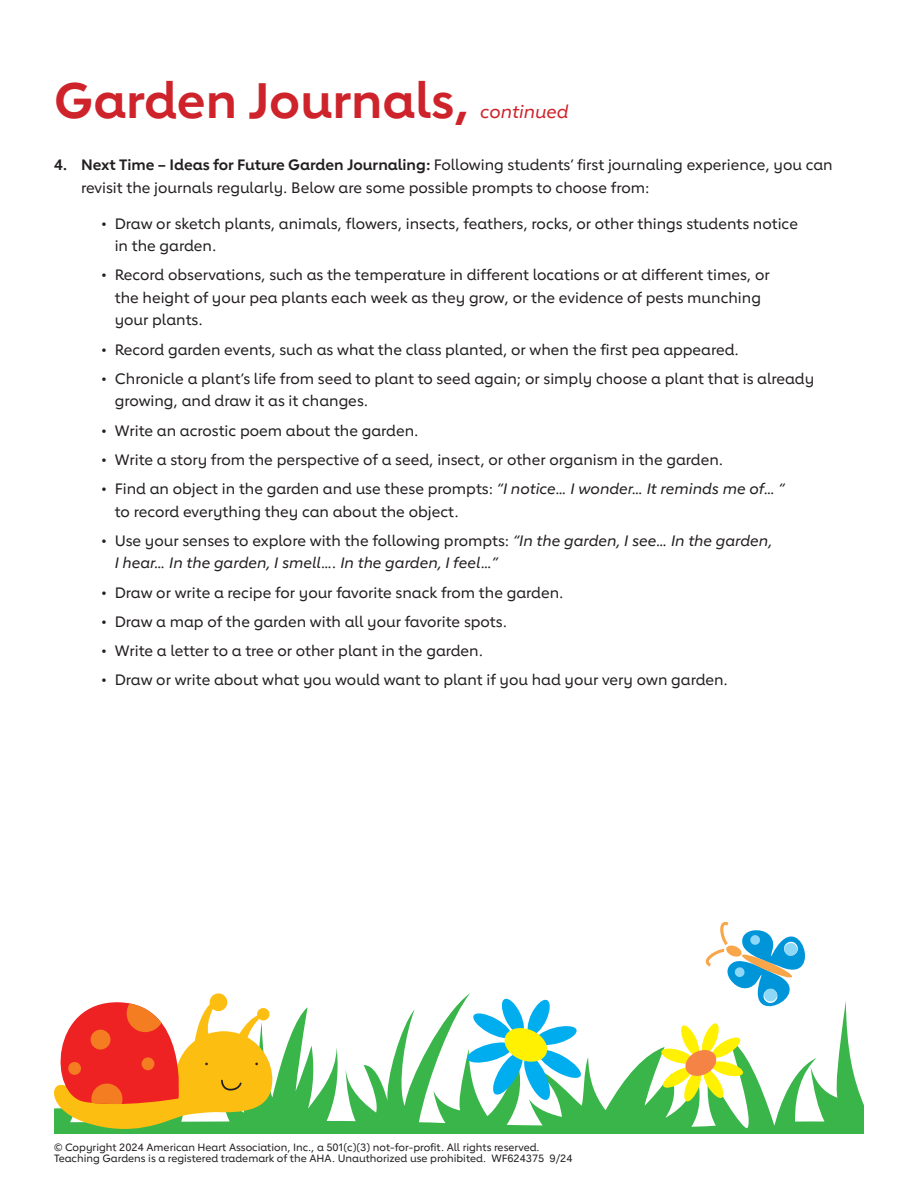
<style>
.page{position:relative;width:918px;height:1188px;background:#fff}
.page>*{position:absolute;margin:0;border:0;box-sizing:border-box;transform-origin:0 0}
.t1{font:700 49.5px "Lub Dub";color:#ce232a}
.t2{font:italic 500 18px "Lub Dub";color:#ce232a}
._07_bullet_under__s___P{font:500 15px/22.5px "Lub Dub";color:#231f20}
._06_numbers___P{font:500 15px/22.5px "Lub Dub";color:#231f20}
._07_bullet_under__s___P-2{font:italic 500 15px/22.5px "Lub Dub";color:#231f20}
.t3{font:500 10.5px/11.2px "Lub Dub";color:#231f20}
.s1{font-weight:700}
.s2{font-style:italic}
.s3{font-style:normal}
</style>
<div class="page">
<svg style="left:210px;top:993px;width:654px;height:141px"></svg>
<svg style="left:466px;top:998px;width:117px;height:104px"></svg>
<svg style="left:660px;top:922px;width:165px;height:181px"></svg>
<div style="left:210px;top:993px;width:17px;height:18px;background:#fdbe12;border-radius:50%"></div>
<svg style="left:54px;top:1000px;width:218px;height:134px"></svg>
<h1 class="t1" style="left:54px;top:71px;width:417px">Garden Journals,</h1>
<p class="t2" style="left:480px;top:101px;width:90px">continued</p>
<p class="_06_numbers___P" style="left:81px;top:153px;width:753px;text-indent:-27px"><span class="s1">4. Next Time – Ideas for Future Garden Journaling:</span> Following students’ first journaling experience, you can revisit the journals regularly. Below are some possible prompts to choose from:</p>
<p class="_07_bullet_under__s___P" style="left:115px;top:212px;width:685px;text-indent:-14px">• Draw or sketch plants, animals, flowers, insects, feathers, rocks, or other things students notice in the garden.</p>
<p class="_07_bullet_under__s___P" style="left:115px;top:264px;width:656px;text-indent:-14px">• Record observations, such as the temperature in different locations or at different times, or the height of your pea plants each week as they grow, or the evidence of pests munching your plants.</p>
<p class="_07_bullet_under__s___P" style="left:101px;top:338px;width:639px">• Record garden events, such as what the class planted, or when the first pea appeared.</p>
<p class="_07_bullet_under__s___P" style="left:115px;top:367px;width:701px;text-indent:-14px">• Chronicle a plant’s life from seed to plant to seed again; or simply choose a plant that is already growing, and draw it as it changes.</p>
<p class="_07_bullet_under__s___P" style="left:101px;top:419px;width:319px">• Write an acrostic poem about the garden.</p>
<p class="_07_bullet_under__s___P" style="left:101px;top:448px;width:624px">• Write a story from the perspective of a seed, insect, or other organism in the garden.</p>
<p class="_07_bullet_under__s___P" style="left:115px;top:477px;width:672px;text-indent:-14px">• Find an object in the garden and use these prompts: <span class="s2">“I notice… I wonder… It reminds me of… “ </span>to record everything they can about the object.</p>
<p class="_07_bullet_under__s___P-2" style="left:115px;top:529px;width:659px;text-indent:-14px"><span class="s3">• Use your senses to explore with the following prompts:</span> “In the garden, I see… In the garden,<br>I hear… In the garden, I smell…. In the garden, I feel…”</p>
<p class="_07_bullet_under__s___P" style="left:101px;top:581px;width:464px">• Draw or write a recipe for your favorite snack from the garden.</p>
<p class="_07_bullet_under__s___P" style="left:101px;top:610px;width:407px">• Draw a map of the garden with all your favorite spots.</p>
<p class="_07_bullet_under__s___P" style="left:101px;top:639px;width:383px">• Write a letter to a tree or other plant in the garden.</p>
<p class="_07_bullet_under__s___P" style="left:101px;top:669px;width:628px">• Draw or write about what you would want to plant if you had your very own garden.</p>
<p class="t3" style="left:54px;top:1142px;width:520px">© Copyright 2024 American Heart Association, Inc., a 501(c)(3) not-for-profit. All rights reserved.<br>Teaching Gardens is a registered trademark of the AHA. Unauthorized use prohibited. WF624375 9/24</p>
</div>
